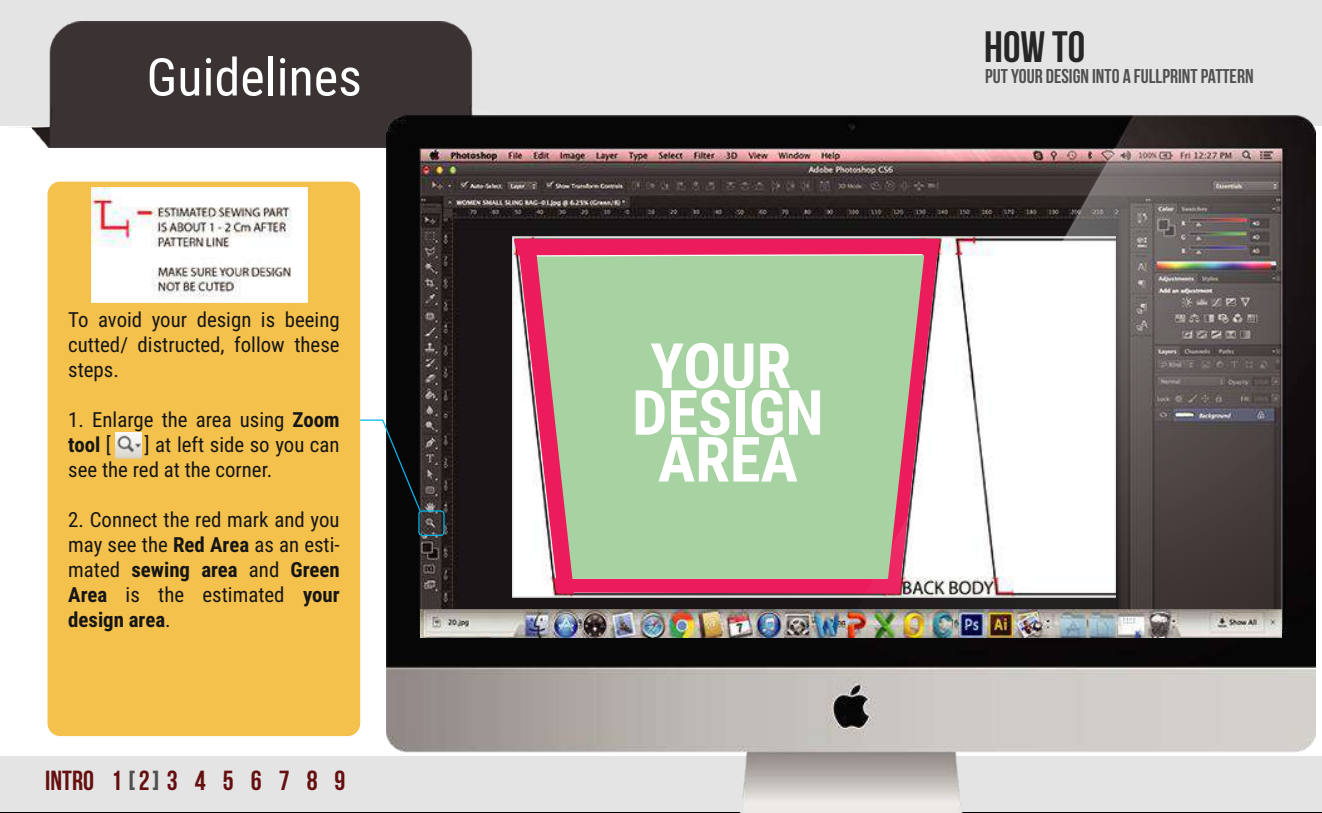
<style>
.page{position:relative;width:1322px;height:813px;background:#fff}
.page>*{position:absolute;margin:0;border:0;box-sizing:border-box;transform-origin:0 0}
.t1{font:700 62.38px/46.8px "Roboto Condensed";color:#fff;text-align:center}
.t2{font:52px "Roboto Condensed";color:#fff}
.t3{font:700 43.62px "Bebas Neue";color:#272626}
.t4{font:700 27.5px "Bebas Neue";color:#650f0f}
.t5{font:700 27.5px "Bebas Neue";color:#515050}
.t6{font:20.75px/25px "Roboto Condensed";color:#161616;text-align:justify}
.t7{font:700 19.88px "Bebas Neue";color:#515050}
.s1{font-weight:700}
</style>
<div class="page">
<div style="left:0;top:1px;width:1321px;height:811px;background:#e4e4e4"></div>
<div style="left:0;top:127px;width:1321px;height:629px;background:#fff"></div>
<div style="left:48px;top:181px;width:312px;height:555px;background:#f5c14d;border-radius:13px"></div>
<img style="left:4px;top:22px;width:469px;height:126px">
<img style="left:386px;top:115px;width:929px;height:695px">
<img style="left:420px;top:610px;width:861px;height:27px">
<svg style="left:514px;top:239px;width:426px;height:354px;background:#b7bb9f"></svg>
<div style="left:418px;top:510px;width:26px;height:26px;border:1px solid #05b7ea;border-radius:3px"></div>
<svg style="left:360px;top:419px;width:62px;height:94px"></svg>
<img style="left:115px;top:432px;width:26px;height:27px">
<img style="left:91px;top:188px;width:217px;height:115px">
<h2 class="t2" style="left:146px;top:41px;width:217px">Guidelines</h2>
<p class="t6" style="left:68px;top:306px;width:273px">To avoid your design is beeing cutted/ distructed, follow these steps.</p>
<p class="t6" style="left:68px;top:406px;width:273px">1. Enlarge the area using <span class="s1">Zoom tool</span> [</p>
<p class="t6" style="left:68px;top:431px;width:273px;text-indent:76px">] at left side so you can see the red at the corner.</p>
<p class="t6" style="left:68px;top:506px;width:273px">2. Connect the red mark and you may see the <span class="s1">Red Area</span> as an esti&shy;mated <span class="s1">sewing area</span> and <span class="s1">Green Area</span> is the estimated <span class="s1">your design area</span>.</p>
<h3 class="t4" style="left:45px;top:765px;width:302px">INTRO 1 2 3 4 5 6 7 8 9</h3>
<h3 class="t5" style="left:129px;top:765px;width:32px">[ ]</h3>
<h1 class="t1" style="left:632px;top:340px;width:193px">YOUR<br>DESIGN<br>AREA</h1>
<h3 class="t3" style="left:984px;top:23px;width:102px">HOW TO</h3>
<p class="t7" style="left:985px;top:65px;width:270px">PUT YOUR DESIGN INTO A FULLPRINT PATTERN</p>
</div>
